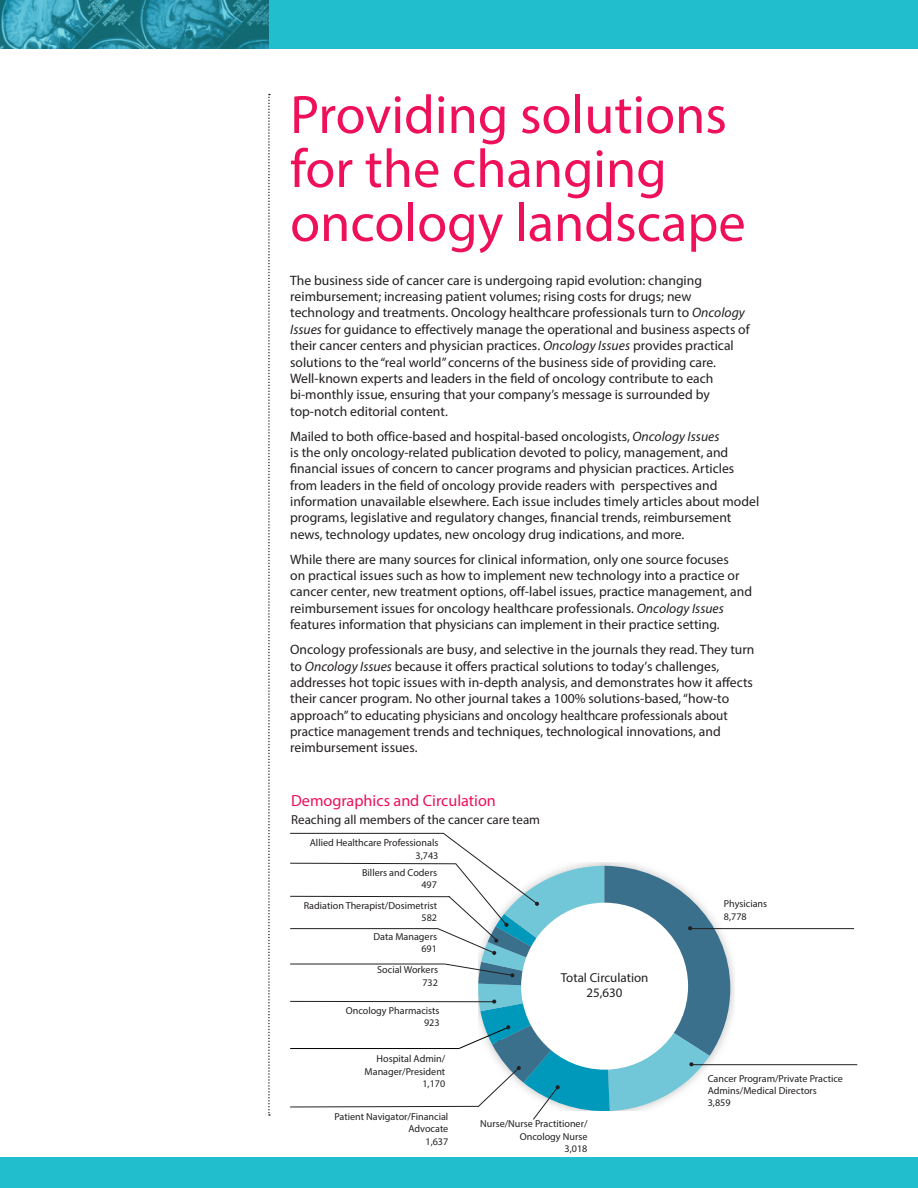
<style>
.page{position:relative;width:918px;height:1188px;background:#fff}
.page>*{position:absolute;margin:0;border:0;box-sizing:border-box;transform-origin:0 0}
.t1{font:54.45px/54px "Myriad Pro";color:#ee1059}
.t2{font:16.2px "Myriad Pro";color:#ee1059}
.t3{font:13.65px/16.4px "Myriad Pro";color:#231f20}
.t4{font:13.05px "Myriad Pro";color:#231f20}
.t5{font:10.05px/12.3px "Myriad Pro";color:#231f20;text-align:right}
.s1{font-style:italic}
</style>
<div class="page">
<div style="left:0;top:0;width:918px;height:48px;background:#21bece"></div>
<div style="left:0;top:1158px;width:918px;height:30px;background:#21bece"></div>
<svg style="left:268px;top:94px;width:2px;height:1022px"></svg>
<img style="left:0;top:0;width:269px;height:48px">
<img style="left:730px;top:929px;width:4px;height:137px">
<hr style="left:688px;top:928px;width:166px;height:1px;background:#231f20">
<hr style="left:691px;top:1064px;width:166px;height:1px;background:#231f20">
<svg style="left:290px;top:833px;width:440px;height:287px"></svg>
<p class="t1" style="left:290px;top:87px;width:457px">Providing solutions for the changing oncology landscape</p>
<p class="t3" style="left:290px;top:272px;width:461px">The business side of cancer care is undergoing rapid evolution: changing reimbursement; increasing patient volumes; rising costs for drugs; new technology and treatments. Oncology healthcare professionals turn to <span class="s1">Oncology Issues</span> for guidance to effectively manage the operational and business aspects of their cancer centers and physician practices. <span class="s1">Oncology Issues</span> provides practical solutions to the “real world” concerns of the business side of providing care.<br>Well-known experts and leaders in the field of oncology contribute to each bi-monthly issue, ensuring that your company’s message is surrounded by top-notch editorial content.</p>
<p class="t3" style="left:290px;top:428px;width:471px">Mailed to both office-based and hospital-based oncologists, <span class="s1">Oncology Issues<br></span>is the only oncology-related publication devoted to policy, management, and financial issues of concern to cancer programs and physician practices. Articles from leaders in the field of oncology provide readers with perspectives and information unavailable elsewhere. Each issue includes timely articles about model programs, legislative and regulatory changes, financial trends, reimbursement news, technology updates, new oncology drug indications, and more.</p>
<p class="t3" style="left:290px;top:551px;width:463px">While there are many sources for clinical information, only one source focuses<br>on practical issues such as how to implement new technology into a practice or cancer center, new treatment options, off-label issues, practice management, and reimbursement issues for oncology healthcare professionals. <span class="s1">Oncology Issues </span>features information that physicians can implement in their practice setting.</p>
<p class="t3" style="left:290px;top:641px;width:466px">Oncology professionals are busy, and selective in the journals they read. They turn to <span class="s1">Oncology Issues</span> because it offers practical solutions to today’s challenges, addresses hot topic issues with in-depth analysis, and demonstrates how it affects their cancer program. No other journal takes a 100% solutions-based, “how-to approach” to educating physicians and oncology healthcare professionals about practice management trends and techniques, technological innovations, and reimbursement issues.</p>
<p class="t2" style="left:291px;top:790px;width:206px">Demographics and Circulation</p>
<p class="t4" style="left:291px;top:811px;width:251px">Reaching all members of the cancer care team</p>
<p class="t5" style="left:310px;top:837px;width:130px">Allied Healthcare Professionals</p>
<p class="t5" style="left:416px;top:849px;width:24px">3,743</p>
<p class="t5" style="left:362px;top:866px;width:76px">Billers and Coders</p>
<p class="t5" style="left:421px;top:879px;width:17px">497</p>
<p class="t5" style="left:304px;top:899px;width:135px">Radiation Therapist/Dosimetrist</p>
<p class="t5" style="left:422px;top:912px;width:17px">582</p>
<p class="t5" style="left:373px;top:930px;width:65px">Data Managers</p>
<p class="t5" style="left:421px;top:942px;width:17px">691</p>
<p class="t5" style="left:377px;top:964px;width:62px">Social Workers</p>
<p class="t5" style="left:422px;top:976px;width:17px">732</p>
<p class="t5" style="left:346px;top:1004px;width:95px">Oncology Pharmacists</p>
<p class="t5" style="left:424px;top:1017px;width:17px">923</p>
<p class="t5" style="left:365px;top:1053px;width:82px">Hospital Admin/<br>Manager/President</p>
<p class="t5" style="left:422px;top:1077px;width:24px">1,170</p>
<p class="t5" style="left:334px;top:1111px;width:115px">Patient Navigator/Financial<br>Advocate</p>
<p class="t5" style="left:426px;top:1135px;width:24px">1,637</p>
<p class="t4" style="left:561px;top:969px;width:89px">Total Circulation</p>
<p class="t4" style="left:587px;top:985px;width:38px">25,630</p>
<p class="t5" style="left:480px;top:1118px;width:109px">Nurse/Nurse Practitioner/<br>Oncology Nurse</p>
<p class="t5" style="left:565px;top:1142px;width:24px">3,018</p>
<p class="t5" style="left:724px;top:898px;width:45px">Physicians</p>
<p class="t5" style="left:724px;top:910px;width:24px">8,778</p>
<p class="t5" style="left:708px;top:1072px;width:137px;text-align:left">Cancer Program/Private Practice<br>Admins/Medical Directors</p>
<p class="t5" style="left:708px;top:1096px;width:24px">3,859</p>
</div>
